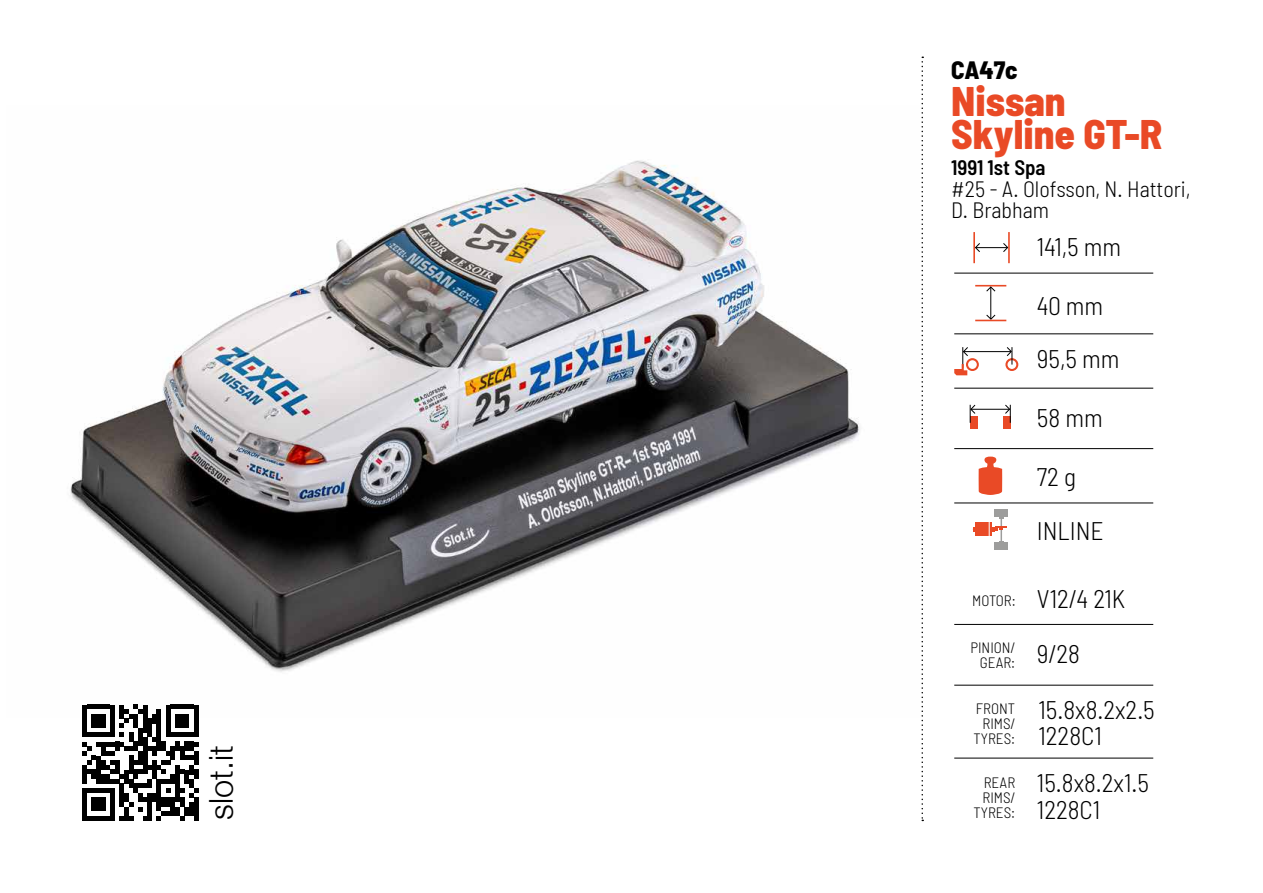
<style>
.page{position:relative;width:1263px;height:893px;background:#fff}
.page>*{position:absolute;margin:0;border:0;box-sizing:border-box;transform-origin:0 0}
.t1{font:800 semi-condensed 41.25px/33.6px "Barlow";color:#e94a26}
.t2{font:300 32.85px "Helvetica Neue";color:#000}
.t3{font:300 semi-condensed 25.5px/26.8px "Barlow";color:#000}
.t4{font:800 semi-condensed 25.05px "Barlow";color:#000}
.t5{font:300 semi-condensed 22.2px/21.6px "Barlow";color:#000}
.t6{font:600 semi-condensed 21px "Barlow";color:#000}
.t7{font:300 semi-condensed 15px/15px "Barlow";color:#000;text-align:right}
.s1{font-size:15px}
</style>
<div class="page">
<img style="left:70px;top:160px;width:790px;height:558px">
<svg style="left:921px;top:57px;width:2px;height:764px"></svg>
<svg style="left:82px;top:705px;width:116px;height:116px"></svg>
<hr style="left:194px;top:797px;width:4px;height:14px;background:#000">
<hr style="left:194px;top:811px;width:4px;height:10px;background:#000">
<div style="left:1003px;top:416px;width:7px;height:13px;background:#e94a26"></div>
<div style="left:970px;top:416px;width:7px;height:13px;background:#e94a26"></div>
<hr style="left:971px;top:409px;width:38px;height:1px;background:#000">
<svg style="left:970px;top:404px;width:6px;height:19px"></svg>
<svg style="left:1004px;top:404px;width:7px;height:19px"></svg>
<hr style="left:975px;top:285px;width:31px;height:1px;background:#e94a26">
<svg style="left:985px;top:286px;width:11px;height:6px"></svg>
<svg style="left:985px;top:314px;width:11px;height:6px"></svg>
<hr style="left:990px;top:287px;width:1px;height:32px;background:#000">
<hr style="left:975px;top:320px;width:31px;height:1px;background:#e94a26">
<hr style="left:973px;top:232px;width:2px;height:31px;background:#e94a26">
<svg style="left:975px;top:243px;width:6px;height:9px"></svg>
<svg style="left:1002px;top:243px;width:6px;height:9px"></svg>
<hr style="left:976px;top:247px;width:32px;height:1px;background:#000">
<hr style="left:1008px;top:232px;width:2px;height:31px;background:#e94a26">
<hr style="left:954px;top:273px;width:199px;height:1px;background:#000">
<hr style="left:954px;top:334px;width:199px;height:1px;background:#000">
<hr style="left:954px;top:388px;width:199px;height:1px;background:#000">
<hr style="left:954px;top:448px;width:199px;height:1px;background:#000">
<svg style="left:978px;top:457px;width:24px;height:38px"></svg>
<div style="left:1005px;top:358px;width:13px;height:13px;border:2px solid #e94a26;border-radius:50%"></div>
<div style="left:966px;top:358px;width:13px;height:13px;border:2px solid #e94a26;border-radius:50%"></div>
<hr style="left:964px;top:351px;width:47px;height:1px;background:#000">
<svg style="left:1006px;top:347px;width:7px;height:18px"></svg>
<svg style="left:954px;top:347px;width:15px;height:28px"></svg>
<div style="left:995px;top:542px;width:13px;height:7px;background:#9d9d9c"></div>
<div style="left:995px;top:510px;width:13px;height:7px;background:#9d9d9c"></div>
<hr style="left:954px;top:503px;width:199px;height:1px;background:#000">
<svg style="left:973px;top:517px;width:34px;height:25px"></svg>
<hr style="left:954px;top:624px;width:199px;height:1px;background:#000">
<hr style="left:954px;top:685px;width:199px;height:1px;background:#000">
<hr style="left:954px;top:758px;width:199px;height:1px;background:#000">
<p class="t2" style="left:195px;top:820px;width:76px;rotate:-90deg">slot.it</p>
<p class="t4" style="left:951px;top:55px;width:68px">CA47c</p>
<h1 class="t1" style="left:951px;top:83px;width:213px">Nissan<br>Skyline GT-R</h1>
<p class="t6" style="left:951px;top:155px;width:96px">1991 1st Spa</p>
<p class="t5" style="left:951px;top:177px;width:241px">#25 - A. Olofsson, N. Hattori,<br>D. Brabham</p>
<p class="t3" style="left:1037px;top:233px;width:86px">141,5 mm</p>
<p class="t3" style="left:1037px;top:291px;width:68px">40 mm</p>
<p class="t3" style="left:1037px;top:345px;width:84px">95,5 mm</p>
<p class="t3" style="left:1037px;top:403px;width:67px">58 mm</p>
<p class="t3" style="left:1037px;top:463px;width:41px">72 g</p>
<p class="t3" style="left:1037px;top:517px;width:68px">INLINE</p>
<p class="t3" style="left:1037px;top:570px;width:90px;line-height:55.3px;text-indent:-65px"><span class="s1">MOTOR:</span> V12/4 21K<br>9/28</p>
<p class="t7" style="left:970px;top:640px;width:46px">PINION/<br>GEAR:</p>
<p class="t7" style="left:973px;top:701px;width:43px;text-align:center">FRONT<br>RIMS/<br>TYRES:</p>
<p class="t7" style="left:973px;top:774px;width:43px">REAR<br>RIMS/<br>TYRES:</p>
<p class="t3" style="left:1038px;top:695px;width:118px">15.8x8.2x2.5<br>1228C1</p>
<p class="t3" style="left:1037px;top:769px;width:114px">15.8x8.2x1.5<br>1228C1</p>
</div>
